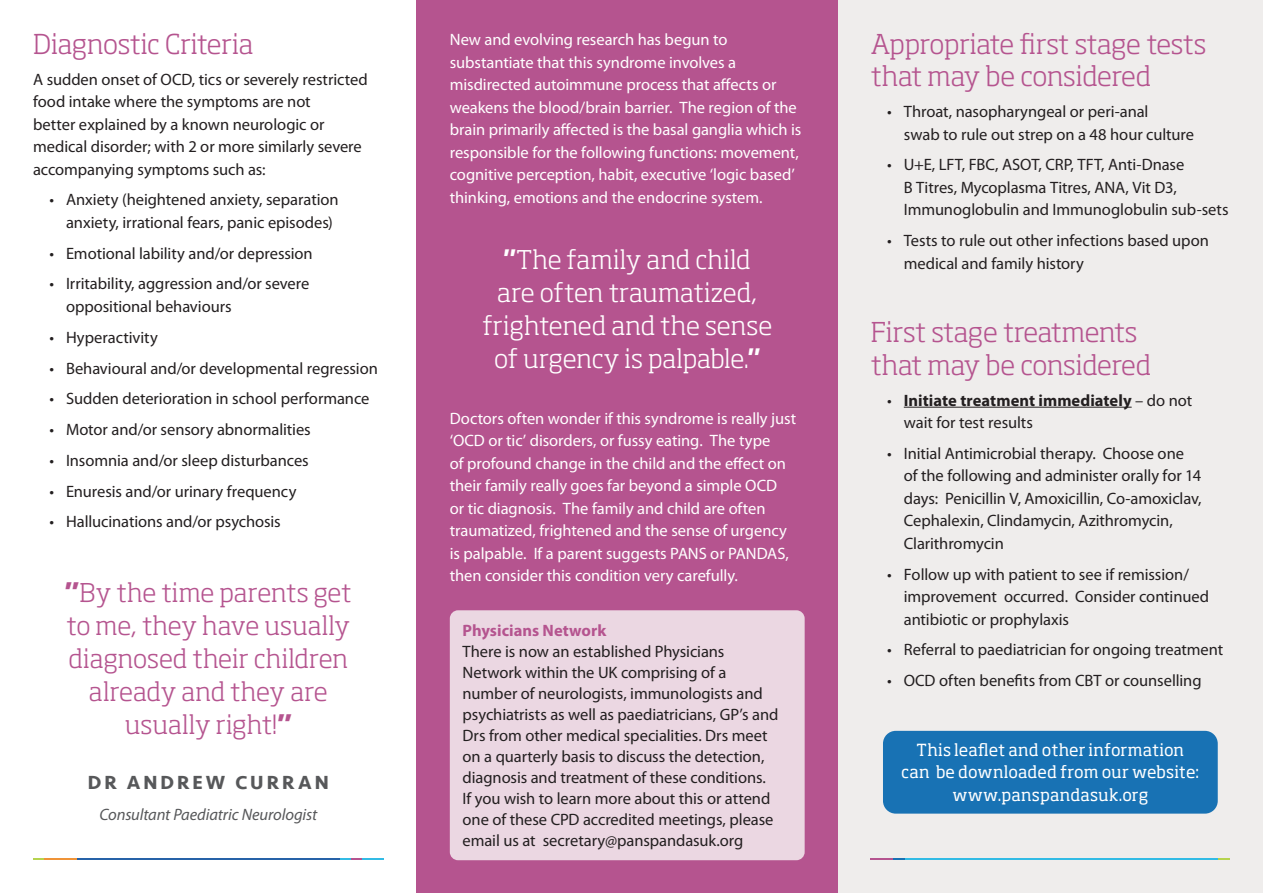
<style>
.page{position:relative;width:1263px;height:893px;background:#fff}
.page>*{position:absolute;margin:0;border:0;box-sizing:border-box;transform-origin:0 0}
.A_head{font:300 27px/32.4px "Soho Pro";letter-spacing:-.01em;color:#b5548f}
.Body_text{font:300 25.5px/33px "Soho Pro";color:#b5548f;text-align:center}
.Body_text-2{font:300 25.5px/33px "Soho Pro";color:#fff;text-align:center}
.Body_text-3{font:700 19.5px "Seravek";letter-spacing:.155em;color:#57585a}
.Body_text-4{font:16.5px/22.5px "Myriad Pro";letter-spacing:-.005em;color:#231f20}
.Body_text-5{font:16.5px/22.5px "Myriad Pro";letter-spacing:-.005em;color:#fff}
.Body_text-6{font:16.5px/22.5px "Soho Pro";letter-spacing:.005em;color:#fff;text-align:center}
.t1{font:700 16.5px/22.5px "Myriad Pro";color:#231f20}
.Body_text-7{font:italic 16.5px "Myriad Pro";letter-spacing:-.01em;color:#57585a}
.t2{font:700 16.5px "Myriad Pro";color:#b5548f}
.s1{font-weight:800}
.s2{font-weight:700}
.s3{font-weight:400}
</style>
<div class="page">
<div style="left:838px;top:0;width:425px;height:893px;background:#efedec"></div>
<div style="left:417px;top:0;width:421px;height:893px;background:#b5548f"></div>
<hr style="left:904px;top:407px;width:228px;height:1px;background:#231f20">
<div style="left:883px;top:731px;width:335px;height:83px;background:#1872b4;border-radius:13px"></div>
<div style="left:450px;top:610px;width:355px;height:250px;background:#ebd7e2;border-radius:8px"></div>
<hr style="left:33px;top:858px;width:351px;height:2px;background:#2662a8">
<svg style="left:33px;top:858px;width:11px;height:2px"></svg>
<svg style="left:340px;top:858px;width:22px;height:2px"></svg>
<hr style="left:362px;top:858px;width:22px;height:2px;background:#32bbe5">
<hr style="left:44px;top:858px;width:33px;height:2px;background:#ef9338">
<hr style="left:871px;top:858px;width:359px;height:2px;background:#32bbe5">
<svg style="left:1219px;top:858px;width:11px;height:2px"></svg>
<hr style="left:871px;top:858px;width:22px;height:2px;background:#b5548f">
<svg style="left:893px;top:858px;width:11px;height:2px"></svg>
<p class="A_head" style="left:33px;top:25px;width:222px">Diagnostic Criteria</p>
<p class="Body_text-4" style="left:33px;top:68px;width:336px">A sudden onset of OCD, tics or severely restricted food intake where the symptoms are not<br>better explained by a known neurologic or medical disorder; with 2 or more similarly severe accompanying symptoms such as:</p>
<p class="Body_text-4" style="left:66px;top:189px;width:274px;text-indent:-16px">• Anxiety (heightened anxiety, separation anxiety, irrational fears, panic episodes)</p>
<p class="Body_text-4" style="left:50px;top:242px;width:265px">• Emotional lability and/or depression</p>
<p class="Body_text-4" style="left:66px;top:273px;width:245px;text-indent:-16px">• Irritability, aggression and/or severe oppositional behaviours</p>
<p class="Body_text-4" style="left:50px;top:326px;width:110px">• Hyperactivity</p>
<p class="Body_text-4" style="left:50px;top:357px;width:330px">• Behavioural and/or developmental regression</p>
<p class="Body_text-4" style="left:50px;top:388px;width:321px">• Sudden deterioration in school performance</p>
<p class="Body_text-4" style="left:50px;top:419px;width:263px">• Motor and/or sensory abnormalities</p>
<p class="Body_text-4" style="left:50px;top:449px;width:261px">• Insomnia and/or sleep disturbances</p>
<p class="Body_text-4" style="left:50px;top:480px;width:248px">• Enuresis and/or urinary frequency</p>
<p class="Body_text-4" style="left:50px;top:511px;width:233px">• Hallucinations and/or psychosis</p>
<p class="Body_text" style="left:65px;top:573px;width:288px"><span class="s1">"</span>By the time parents get to me, they have usually diagnosed their children already and they are usually right!<span class="s1">"</span></p>
<p class="Body_text-3" style="left:88px;top:767px;width:242px">DR ANDREW CURRAN</p>
<p class="Body_text-7" style="left:99px;top:805px;width:219px">Consultant Paediatric Neurologist</p>
<p class="Body_text-5" style="left:450px;top:29px;width:353px">New and evolving research has begun to substantiate that this syndrome involves a misdirected autoimmune process that affects or weakens the blood/brain barrier. The region of the brain primarily affected is the basal ganglia which is responsible for the following functions: movement, cognitive perception, habit, executive ‘logic based’ thinking, emotions and the endocrine system.</p>
<p class="Body_text-2" style="left:482px;top:241px;width:291px"><span class="s2">"</span>The family and child are often traumatized, frightened and the sense of urgency is palpable.<span class="s2">"</span></p>
<p class="Body_text-5" style="left:450px;top:407px;width:348px">Doctors often wonder if this syndrome is really just ‘OCD or tic’ disorders, or fussy eating. The type<br>of profound change in the child and the effect on their family really goes far beyond a simple OCD<br>or tic diagnosis. The family and child are often traumatized, frightened and the sense of urgency is palpable. If a parent suggests PANS or PANDAS, then consider this condition very carefully.</p>
<p class="t2" style="left:463px;top:622px;width:145px">Physicians Network</p>
<p class="Body_text-4" style="left:463px;top:642px;width:317px;line-height:21px">There is now an established Physicians Network within the UK comprising of a number of neurologists, immunologists and psychiatrists as well as paediatricians, GP’s and Drs from other medical specialities. Drs meet on a quarterly basis to discuss the detection, diagnosis and treatment of these conditions.<br>If you wish to learn more about this or attend one of these CPD accredited meetings, please email us at secretary@panspandasuk.org</p>
<p class="A_head" style="left:871px;top:25px;width:337px">Appropriate first stage tests that may be considered</p>
<p class="Body_text-4" style="left:904px;top:101px;width:292px;text-indent:-16px">• Throat, nasopharyngeal or peri-anal<br>swab to rule out strep on a 48 hour culture</p>
<p class="Body_text-4" style="left:904px;top:154px;width:326px;text-indent:-16px">• U+E, LFT, FBC, ASOT, CRP, TFT, Anti-Dnase<br>B Titres, Mycoplasma Titres, ANA, Vit D3,<br>Immunoglobulin and Immunoglobulin sub-sets</p>
<p class="Body_text-4" style="left:904px;top:230px;width:307px;text-indent:-16px">• Tests to rule out other infections based upon medical and family history</p>
<p class="A_head" style="left:871px;top:314px;width:282px">First stage treatments that may be considered</p>
<p class="t1" style="left:904px;top:389px;width:290px;text-indent:-16px"><span class="s3">•</span> Initiate treatment immediately <span class="s3">– do not wait for test results</span></p>
<p class="Body_text-4" style="left:904px;top:442px;width:299px;text-indent:-16px">• Initial Antimicrobial therapy. Choose one of the following and administer orally for 14 days: Penicillin V, Amoxicillin, Co-amoxiclav, Cephalexin, Clindamycin, Azithromycin, Clarithromycin</p>
<p class="Body_text-4" style="left:904px;top:563px;width:307px;text-indent:-16px">• Follow up with patient to see if remission/ improvement occurred. Consider continued antibiotic or prophylaxis</p>
<p class="Body_text-4" style="left:887px;top:639px;width:337px">• Referral to paediatrician for ongoing treatment</p>
<p class="Body_text-4" style="left:887px;top:670px;width:316px">• OCD often benefits from CBT or counselling</p>
<p class="Body_text-6" style="left:901px;top:738px;width:300px">This leaflet and other information can be downloaded from our website: www.panspandasuk.org</p>
</div>
